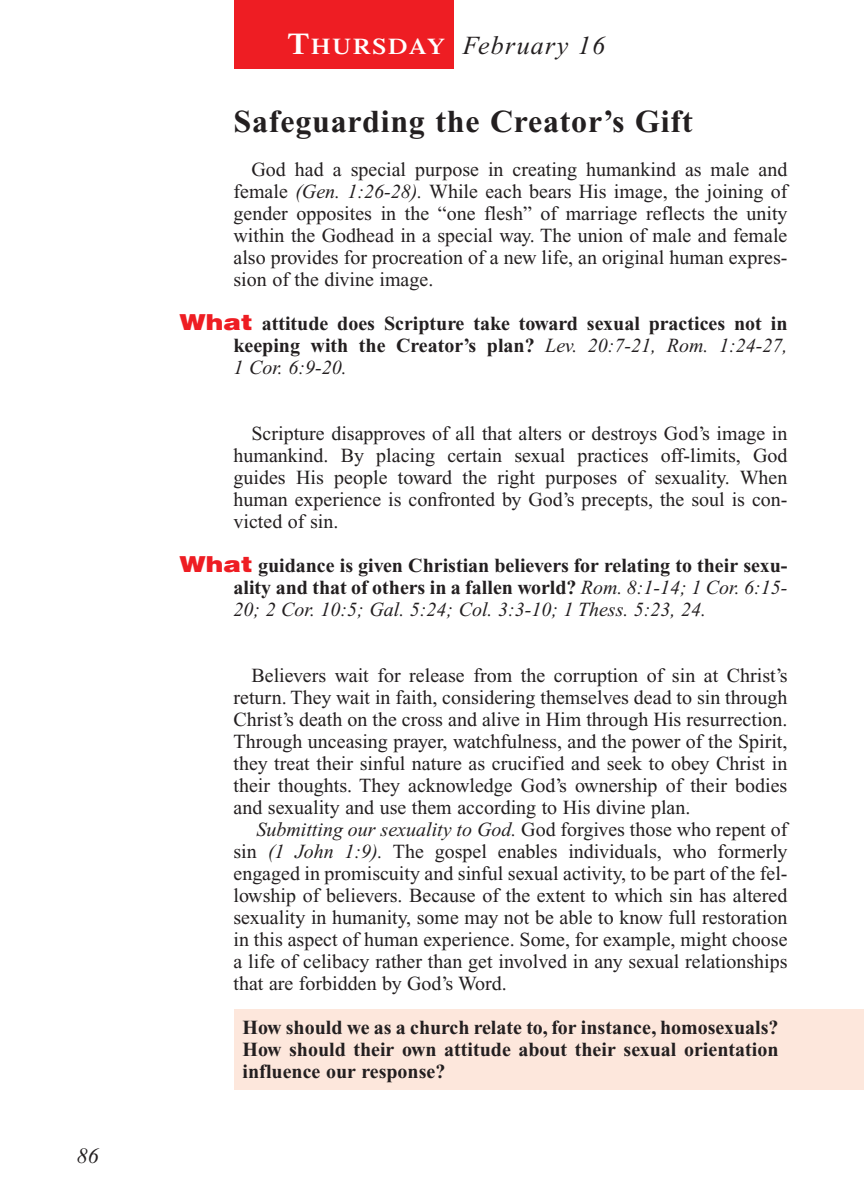
<style>
.page{position:relative;width:864px;height:1188px;background:#fff}
.page>*{position:absolute;margin:0;border:0;box-sizing:border-box;transform-origin:0 0}
.t1{font:700 32px "Times New Roman";letter-spacing:.025em;color:#231f20}
.t2{font:italic 26px "Times New Roman";letter-spacing:.05em;color:#231f20}
.t3{font:italic 22px "Times New Roman";color:#231f20}
.t4{font:20px/22px "Times New Roman";color:#231f20;text-align:justify}
.t5{font:700 20px/22px "Times New Roman";color:#231f20;text-align:justify}
.s1{font-family:"Times";font-weight:600;font-style:normal;font-size:30px;color:#fff}
.s2{font-family:"Times";font-weight:600;font-style:normal;font-size:22.4px;color:#fff}
.s3{font-style:italic}
.s4{font-family:"Helvetica";font-weight:900;font-size:22px;color:#ee1d23}
.s5{font-weight:400;font-style:italic}
</style>
<div class="page">
<div style="left:234px;top:0;width:220px;height:69px;background:#ee1d23"></div>
<div style="left:234px;top:1009px;width:630px;height:81px;background:#fde7dc"></div>
<p class="t3" style="left:77px;top:1147px;width:23px">86</p>
<h2 class="t2" style="left:288px;top:35px;width:319px"><span class="s1">T</span><span class="s2">HURSDAY</span> February 16</h2>
<h1 class="t1" style="left:234px;top:110px;width:461px">Safeguarding the Creator’s Gift</h1>
<p class="t4" style="left:234px;top:160px;width:556px;text-indent:18px">God had a special purpose in creating humankind as male and female <span class="s3">(Gen. 1:26-28).</span> While each bears His image, the joining of gender opposites in the “one flesh” of marriage reflects the unity within the Godhead in a special way. The union of male and female also provides for procreation of a new life, an original human expres&shy;sion of the divine image.</p>
<p class="t5" style="left:234px;top:314px;width:556px;text-indent:-54px"><span class="s4">What</span> attitude does Scripture take toward sexual practices not in keeping with the Creator’s plan? <span class="s5">Lev. 20:7-21, Rom. 1:24-27, 1 Cor. 6:9-20.</span></p>
<p class="t4" style="left:234px;top:424px;width:556px;text-indent:18px">Scripture disapproves of all that alters or destroys God’s image in humankind. By placing certain sexual practices off-limits, God guides His people toward the right purposes of sexuality. When human experience is confronted by God’s precepts, the soul is con&shy;victed of sin.</p>
<p class="t5" style="left:234px;top:556px;width:555px;text-indent:-54px"><span class="s4">What</span> guidance is given Christian believers for relating to their sexu&shy;ality and that of others in a fallen world? <span class="s5">Rom. 8:1-14; 1 Cor. 6:15- 20; 2 Cor. 10:5; Gal. 5:24; Col. 3:3-10; 1 Thess. 5:23, 24.</span></p>
<p class="t4" style="left:234px;top:666px;width:556px;text-indent:18px">Believers wait for release from the corruption of sin at Christ’s return. They wait in faith, considering themselves dead to sin through Christ’s death on the cross and alive in Him through His resurrection.<br>Through unceasing prayer, watchfulness, and the power of the Spirit, they treat their sinful nature as crucified and seek to obey Christ in their thoughts. They acknowledge God’s ownership of their bodies and sexuality and use them according to His divine plan.</p>
<p class="t4" style="left:234px;top:820px;width:556px;text-indent:23px"><span class="s3">Submitting our sexuality to God.</span> God forgives those who repent of sin <span class="s3">(1 John 1:9).</span> The gospel enables individuals, who formerly engaged in promiscuity and sinful sexual activity, to be part of the fel&shy;lowship of believers. Because of the extent to which sin has altered sexuality in humanity, some may not be able to know full restoration in this aspect of human experience. Some, for example, might choose a life of celibacy rather than get involved in any sexual relationships that are forbidden by God’s Word.</p>
<p class="t5" style="left:243px;top:1018px;width:538px">How should we as a church relate to, for instance, homosexuals?<br>How should their own attitude about their sexual orientation influence our response?</p>
</div>
